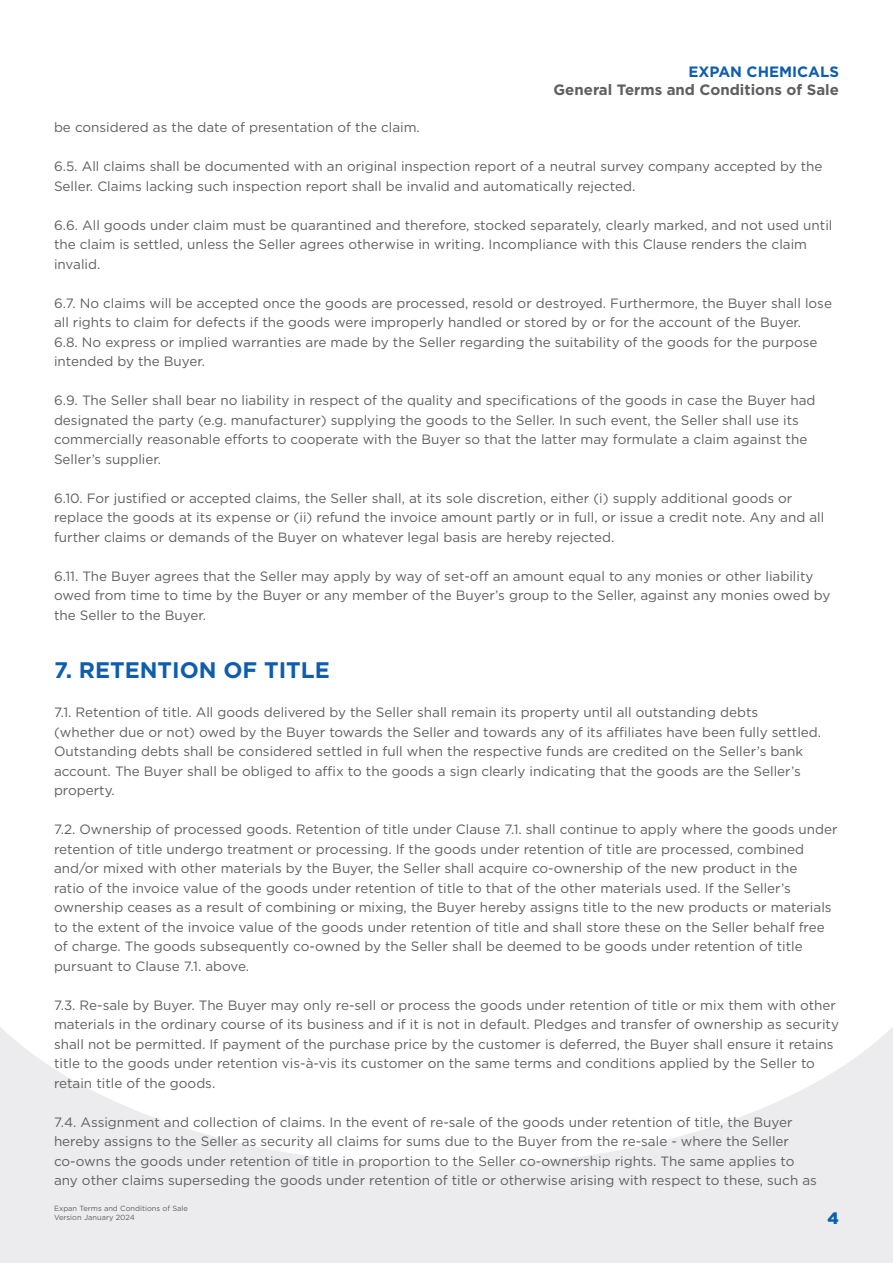
<style>
.page{position:relative;width:893px;height:1263px;background:#fff}
.page>*{position:absolute;margin:0;border:0;box-sizing:border-box;transform-origin:0 0}
.Body{font:700 22.5px "Gotham";color:#0e5ead}
.t1{font:900 16.5px "Gotham";color:#0e5ead}
.t2{font:700 15px "Gotham";color:#5f5f62}
.t3{font:700 15px "Gotham";color:#0e5ead}
.Body-2{font:13.5px/19.5px "Gotham";color:#5f5f62}
.t4{font:7.5px/9px "Gotham";color:#5f5f62}
</style>
<div class="page">
<div style="left:0;top:913px;width:893px;height:350px;background:#ececee"></div>
<svg style="left:0;top:913px;width:893px;height:253px;fill:#fff"></svg>
<p class="t3" style="left:688px;top:63px;width:152px">EXPAN CHEMICALS</p>
<p class="t2" style="left:554px;top:81px;width:287px">General Terms and Conditions of Sale</p>
<p class="Body-2" style="left:54px;top:117px;width:367px">be considered as the date of presentation of the claim.</p>
<p class="Body-2" style="left:54px;top:156px;width:770px">6.5. All claims shall be documented with an original inspection report of a neutral survey company accepted by the<br>Seller. Claims lacking such inspection report shall be invalid and automatically rejected.</p>
<p class="Body-2" style="left:54px;top:215px;width:780px">6.6. All goods under claim must be quarantined and therefore, stocked separately, clearly marked, and not used until the claim is settled, unless the Seller agrees otherwise in writing. Incompliance with this Clause renders the claim invalid.</p>
<p class="Body-2" style="left:54px;top:293px;width:779px">6.7. No claims will be accepted once the goods are processed, resold or destroyed. Furthermore, the Buyer shall lose all rights to claim for defects if the goods were improperly handled or stored by or for the account of the Buyer.</p>
<p class="Body-2" style="left:54px;top:332px;width:765px">6.8. No express or implied warranties are made by the Seller regarding the suitability of the goods for the purpose intended by the Buyer.</p>
<p class="Body-2" style="left:54px;top:390px;width:763px">6.9. The Seller shall bear no liability in respect of the quality and specifications of the goods in case the Buyer had designated the party (e.g. manufacturer) supplying the goods to the Seller. In such event, the Seller shall use its commercially reasonable efforts to cooperate with the Buyer so that the latter may formulate a claim against the Seller’s supplier.</p>
<p class="Body-2" style="left:54px;top:488px;width:772px">6.10. For justified or accepted claims, the Seller shall, at its sole discretion, either (i) supply additional goods or replace the goods at its expense or (ii) refund the invoice amount partly or in full, or issue a credit note. Any and all further claims or demands of the Buyer on whatever legal basis are hereby rejected.</p>
<p class="Body-2" style="left:54px;top:566px;width:778px">6.11. The Buyer agrees that the Seller may apply by way of set-off an amount equal to any monies or other liability owed from time to time by the Buyer or any member of the Buyer’s group to the Seller, against any monies owed by the Seller to the Buyer.</p>
<p class="Body" style="left:54px;top:657px;width:277px">7. RETENTION OF TITLE</p>
<p class="Body-2" style="left:54px;top:702px;width:769px">7.1. Retention of title. All goods delivered by the Seller shall remain its property until all outstanding debts (whether due or not) owed by the Buyer towards the Seller and towards any of its affiliates have been fully settled.<br>Outstanding debts shall be considered settled in full when the respective funds are credited on the Seller’s bank account. The Buyer shall be obliged to affix to the goods a sign clearly indicating that the goods are the Seller’s property.</p>
<p class="Body-2" style="left:54px;top:819px;width:785px">7.2. Ownership of processed goods. Retention of title under Clause 7.1. shall continue to apply where the goods under retention of title undergo treatment or processing. If the goods under retention of title are processed, combined and/or mixed with other materials by the Buyer, the Seller shall acquire co-ownership of the new product in the<br>ratio of the invoice value of the goods under retention of title to that of the other materials used. If the Seller’s ownership ceases as a result of combining or mixing, the Buyer hereby assigns title to the new products or materials to the extent of the invoice value of the goods under retention of title and shall store these on the Seller behalf free of charge. The goods subsequently co-owned by the Seller shall be deemed to be goods under retention of title pursuant to Clause 7.1. above.</p>
<p class="Body-2" style="left:54px;top:995px;width:786px">7.3. Re-sale by Buyer. The Buyer may only re-sell or process the goods under retention of title or mix them with other materials in the ordinary course of its business and if it is not in default. Pledges and transfer of ownership as security shall not be permitted. If payment of the purchase price by the customer is deferred, the Buyer shall ensure it retains title to the goods under retention vis-à-vis its customer on the same terms and conditions applied by the Seller to retain title of the goods.</p>
<p class="Body-2" style="left:54px;top:1112px;width:764px">7.4. Assignment and collection of claims. In the event of re-sale of the goods under retention of title, the Buyer hereby assigns to the Seller as security all claims for sums due to the Buyer from the re-sale - where the Seller co-owns the goods under retention of title in proportion to the Seller co-ownership rights. The same applies to any other claims superseding the goods under retention of title or otherwise arising with respect to these, such as</p>
<p class="t4" style="left:54px;top:1204px;width:135px">Expan Terms and Conditions of Sale<br>Version January 2024</p>
<p class="t1" style="left:828px;top:1207px;width:13px">4</p>
</div>
